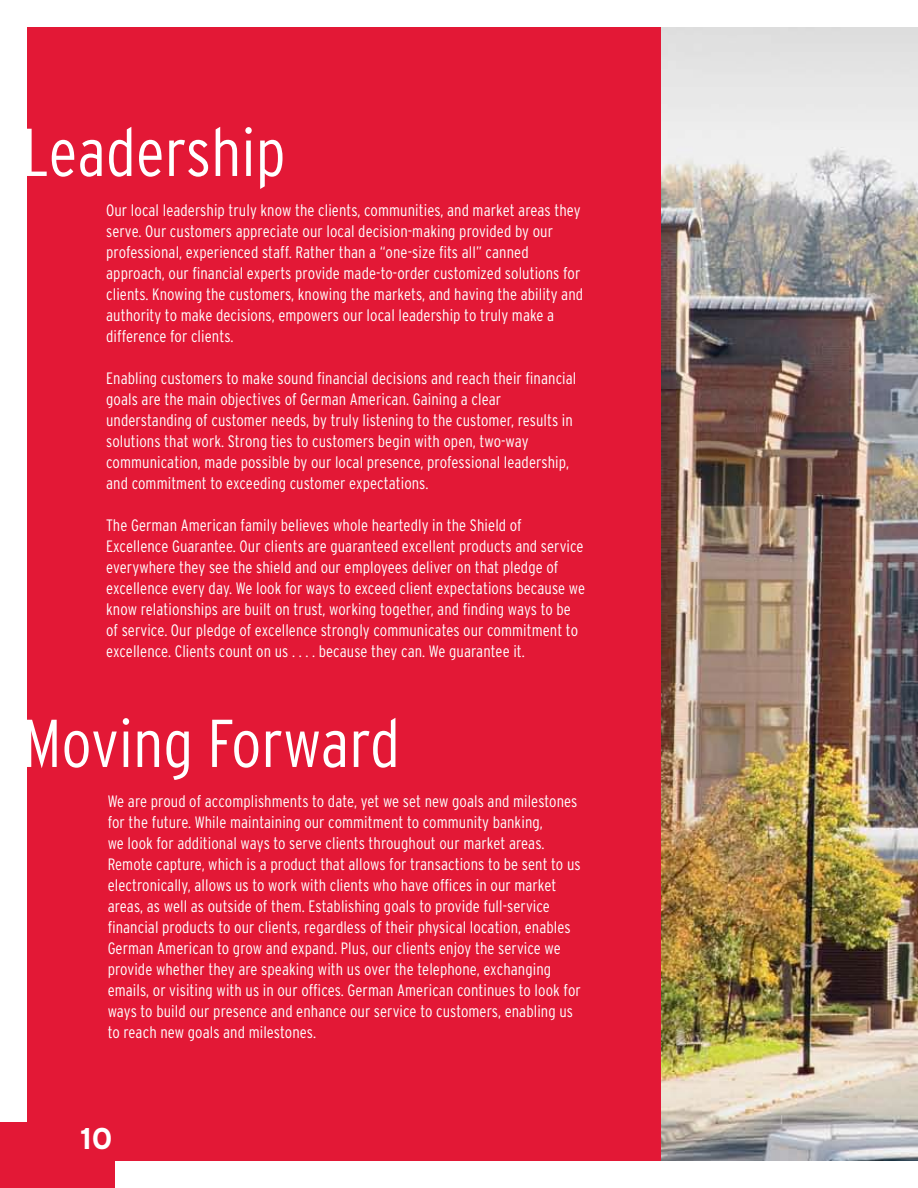
<style>
.page{position:relative;width:918px;height:1188px;background:#fff}
.page>*{position:absolute;margin:0;border:0;box-sizing:border-box;transform-origin:0 0}
.t1{font:300 condensed 67.5px "Interstate";color:#fff}
.t2{font:700 30px "Interstate";color:#fff}
.t3{font:300 condensed 16.5px/21px "Interstate";letter-spacing:.005em;color:#fff}
</style>
<div class="page">
<div style="left:27px;top:27px;width:641px;height:1134px;background:#e31836"></div>
<div style="left:0;top:1122px;width:116px;height:66px;background:#e31836"></div>
<img style="left:662px;top:27px;width:256px;height:1134px">
<h1 class="t1" style="left:22px;top:114px;width:265px">Leadership</h1>
<p class="t3" style="left:106px;top:200px;width:478px">Our local leadership truly know the clients, communities, and market areas they serve. Our customers appreciate our local decision-making provided by our professional, experienced staff. Rather than a “one-size fits all” canned approach, our financial experts provide made-to-order customized solutions for clients. Knowing the customers, knowing the markets, and having the ability and authority to make decisions, empowers our local leadership to truly make a difference for clients.</p>
<p class="t3" style="left:106px;top:368px;width:472px">Enabling customers to make sound financial decisions and reach their financial goals are the main objectives of German American. Gaining a clear understanding of customer needs, by truly listening to the customer, results in solutions that work. Strong ties to customers begin with open, two-way communication, made possible by our local presence, professional leadership, and commitment to exceeding customer expectations.</p>
<p class="t3" style="left:106px;top:515px;width:481px">The German American family believes whole heartedly in the Shield of Excellence Guarantee. Our clients are guaranteed excellent products and service everywhere they see the shield and our employees deliver on that pledge of excellence every day. We look for ways to exceed client expectations because we know relationships are built on trust, working together, and finding ways to be of service. Our pledge of excellence strongly communicates our commitment to excellence. Clients count on us . . . . because they can. We guarantee it.</p>
<h1 class="t1" style="left:22px;top:705px;width:379px">Moving Forward</h1>
<p class="t3" style="left:108px;top:791px;width:475px">We are proud of accomplishments to date, yet we set new goals and milestones for the future. While maintaining our commitment to community banking,<br>we look for additional ways to serve clients throughout our market areas.<br>Remote capture, which is a product that allows for transactions to be sent to us electronically, allows us to work with clients who have offices in our market areas, as well as outside of them. Establishing goals to provide full-service financial products to our clients, regardless of their physical location, enables German American to grow and expand. Plus, our clients enjoy the service we provide whether they are speaking with us over the telephone, exchanging emails, or visiting with us in our offices. German American continues to look for ways to build our presence and enhance our service to customers, enabling us to reach new goals and milestones.</p>
<h2 class="t2" style="left:80px;top:1122px;width:34px">10</h2>
</div>
